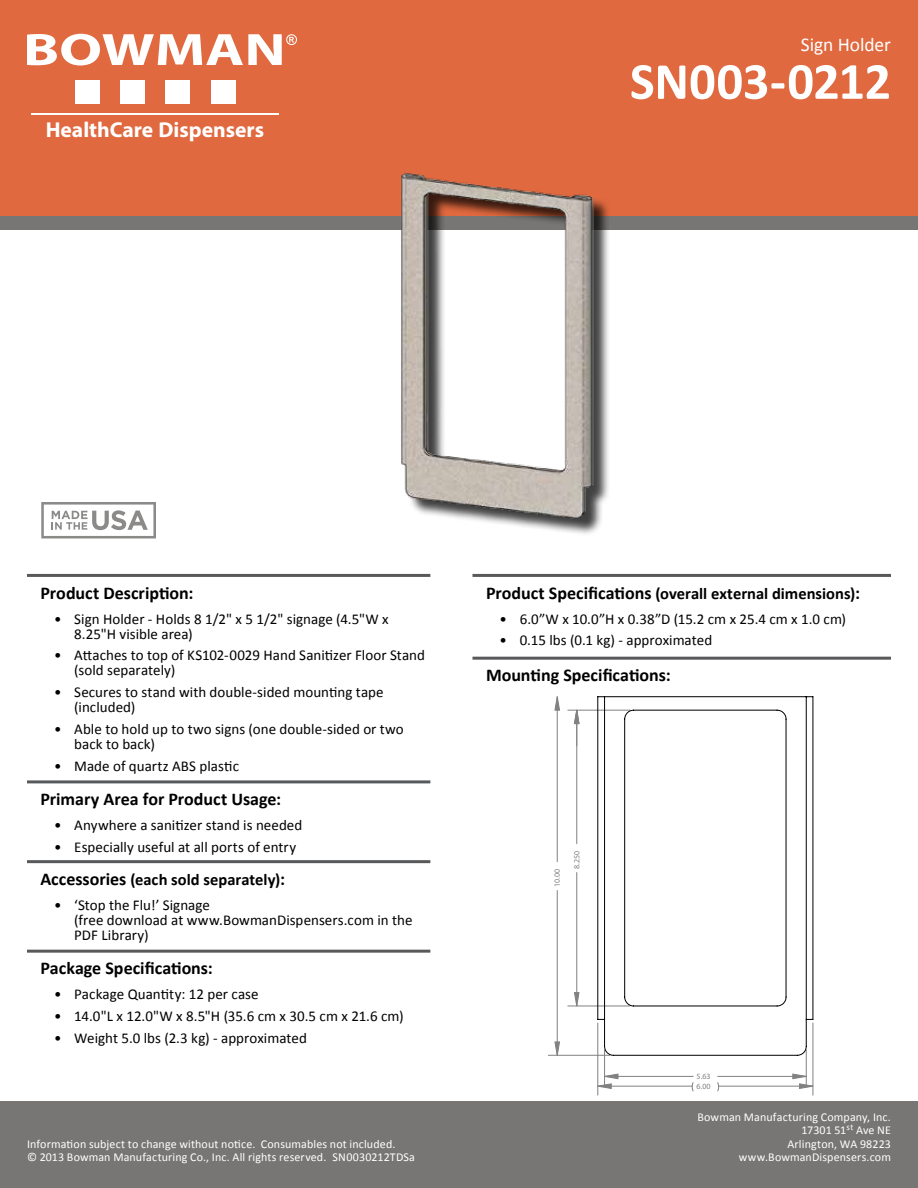
<style>
.page{position:relative;width:918px;height:1188px;background:#fff}
.page>*{position:absolute;margin:0;border:0;box-sizing:border-box;transform-origin:0 0}
.t1{font:700 52.5px "Calibri";letter-spacing:-.005em;color:#fff}
.t2{font:700 21.6px "Myriad Pro";color:#fff}
.t3{font:19.5px "Calibri";letter-spacing:-.005em;color:#fff}
.t4{font:700 18px "Calibri";color:#000}
.t5{font:700 16.5px "Calibri";color:#000}
.t6{font:15px/15px "Calibri";letter-spacing:.005em;color:#000}
.t7{font:12px/13.5px "Calibri";letter-spacing:.01em;color:#fff}
.t8{font:7.95px/10.4px "Arial";color:#818181}
.s1{font-size:18px}
</style>
<div class="page">
<div style="left:0;top:1101px;width:918px;height:87px;background:#787675"></div>
<div style="left:0;top:0;width:918px;height:230px;background:#787675"></div>
<div style="left:0;top:0;width:918px;height:216px;background:#e0693f"></div>
<hr style="left:32px;top:113px;width:247px;height:1px;background:#fff">
<div style="left:75px;top:80px;width:24px;height:24px;background:#fff"></div>
<div style="left:121px;top:80px;width:24px;height:24px;background:#fff"></div>
<div style="left:166px;top:80px;width:24px;height:24px;background:#fff"></div>
<div style="left:211px;top:80px;width:24px;height:24px;background:#fff"></div>
<svg style="left:27px;top:34px;width:270px;height:31px"></svg>
<hr style="left:27px;top:574px;width:403px;height:3px;background:#58595b">
<hr style="left:27px;top:780px;width:403px;height:3px;background:#58595b">
<hr style="left:27px;top:860px;width:403px;height:3px;background:#58595b">
<hr style="left:27px;top:950px;width:403px;height:3px;background:#58595b">
<hr style="left:472px;top:574px;width:419px;height:3px;background:#58595b">
<hr style="left:472px;top:657px;width:419px;height:3px;background:#58595b">
<svg style="left:717px;top:1082px;width:2px;height:10px"></svg>
<svg style="left:692px;top:1082px;width:2px;height:10px"></svg>
<hr style="left:719px;top:1086px;width:94px;height:1px;background:#818181">
<hr style="left:598px;top:1086px;width:94px;height:1px;background:#818181">
<hr style="left:813px;top:1023px;width:1px;height:72px;background:#818181">
<hr style="left:598px;top:1023px;width:1px;height:72px;background:#818181">
<hr style="left:718px;top:1076px;width:88px;height:1px;background:#818181">
<hr style="left:605px;top:1076px;width:88px;height:1px;background:#818181">
<hr style="left:806px;top:1050px;width:1px;height:35px;background:#818181">
<hr style="left:604px;top:1050px;width:1px;height:35px;background:#818181">
<hr style="left:557px;top:890px;width:1px;height:165px;background:#818181">
<hr style="left:557px;top:697px;width:1px;height:165px;background:#818181">
<hr style="left:548px;top:1055px;width:62px;height:1px;background:#818181">
<hr style="left:577px;top:873px;width:1px;height:133px;background:#818181">
<hr style="left:577px;top:710px;width:1px;height:134px;background:#818181">
<hr style="left:568px;top:1006px;width:62px;height:1px;background:#818181">
<hr style="left:568px;top:710px;width:62px;height:1px;background:#818181">
<svg style="left:792px;top:1074px;width:22px;height:15px"></svg>
<svg style="left:597px;top:1074px;width:22px;height:15px"></svg>
<svg style="left:554px;top:1041px;width:6px;height:15px"></svg>
<svg style="left:554px;top:696px;width:6px;height:15px"></svg>
<svg style="left:574px;top:992px;width:6px;height:15px"></svg>
<svg style="left:574px;top:710px;width:6px;height:14px"></svg>
<svg style="left:597px;top:696px;width:217px;height:360px"></svg>
<svg style="left:41px;top:502px;width:115px;height:36px"></svg>
<div style="left:403px;top:176px;width:207px;height:360px;background:#000;opacity:.75"></div>
<img style="left:401px;top:173px;width:193px;height:346px">
<h2 class="t2" style="left:46px;top:116px;width:220px">HealthCare Dispensers</h2>
<h3 class="t3" style="left:801px;top:33px;width:92px">Sign Holder</h3>
<h1 class="t1" style="left:630px;top:48px;width:263px">SN003-0212</h1>
<p class="t4" style="left:40px;top:581px;width:155px">Product Description:</p>
<p class="t6" style="left:74px;top:611px;width:316px;text-indent:-20px">• Sign Holder - Holds 8 1/2" x 5 1/2" signage (4.5"W x<br>8.25"H visible area)</p>
<p class="t6" style="left:74px;top:648px;width:352px;text-indent:-20px">• Attaches to top of KS102-0029 Hand Sanitizer Floor Stand (sold separately)</p>
<p class="t6" style="left:74px;top:685px;width:311px;text-indent:-20px">• Secures to stand with double-sided mounting tape (included)</p>
<p class="t6" style="left:74px;top:721px;width:331px;text-indent:-20px">• Able to hold up to two signs (one double-sided or two back to back)</p>
<p class="t6" style="left:54px;top:758px;width:187px">• Made of quartz ABS plastic</p>
<p class="t4" style="left:40px;top:788px;width:242px">Primary Area for Product Usage:</p>
<p class="t6" style="left:54px;top:818px;width:250px">• Anywhere a sanitizer stand is needed</p>
<p class="t6" style="left:54px;top:839px;width:244px">• Especially useful at all ports of entry</p>
<p class="t5" style="left:40px;top:869px;width:246px"><span class="s1">Accessories</span> (each sold separately)<span class="s1">:</span></p>
<p class="t6" style="left:74px;top:897px;width:340px;text-indent:-20px">• ‘Stop the Flu!’ Signage<br>(free download at www.BowmanDispensers.com in the<br>PDF Library)</p>
<p class="t4" style="left:40px;top:957px;width:174px">Package Specifications:</p>
<p class="t6" style="left:54px;top:987px;width:206px">• Package Quantity: 12 per case</p>
<p class="t6" style="left:54px;top:1009px;width:351px">• 14.0"L x 12.0"W x 8.5"H (35.6 cm x 30.5 cm x 21.6 cm)</p>
<p class="t6" style="left:54px;top:1030px;width:254px">• Weight 5.0 lbs (2.3 kg) - approximated</p>
<p class="t7" style="left:27px;top:1137px;width:370px">Information subject to change without notice. Consumables not included. © 2013 Bowman Manufacturing Co., Inc. All rights reserved.</p>
<p class="t7" style="left:333px;top:1150px;width:84px">SN0030212TDSa</p>
<p class="t5" style="left:486px;top:583px;width:376px"><span class="s1">Product Specifications</span> (overall external dimensions)<span class="s1">:</span></p>
<p class="t6" style="left:500px;top:611px;width:348px">• 6.0”W x 10.0”H x 0.38”D (15.2 cm x 25.4 cm x 1.0 cm)</p>
<p class="t6" style="left:500px;top:633px;width:214px">• 0.15 lbs (0.1 kg) - approximated</p>
<p class="t4" style="left:486px;top:664px;width:186px">Mounting Specifications:</p>
<p class="t8" style="left:552px;top:887px;width:19px;rotate:-90deg">10.00</p>
<p class="t8" style="left:571px;top:869px;width:19px;rotate:-90deg">8.250</p>
<p class="t8" style="left:697px;top:1071px;width:15px">5.63<br>6.00</p>
<p class="t7" style="left:698px;top:1110px;width:195px;text-align:right">Bowman Manufacturing Company, Inc.<br>17301 51<sup>st</sup> Ave NE<br>Arlington, WA 98223 www.BowmanDispensers.com</p>
</div>
